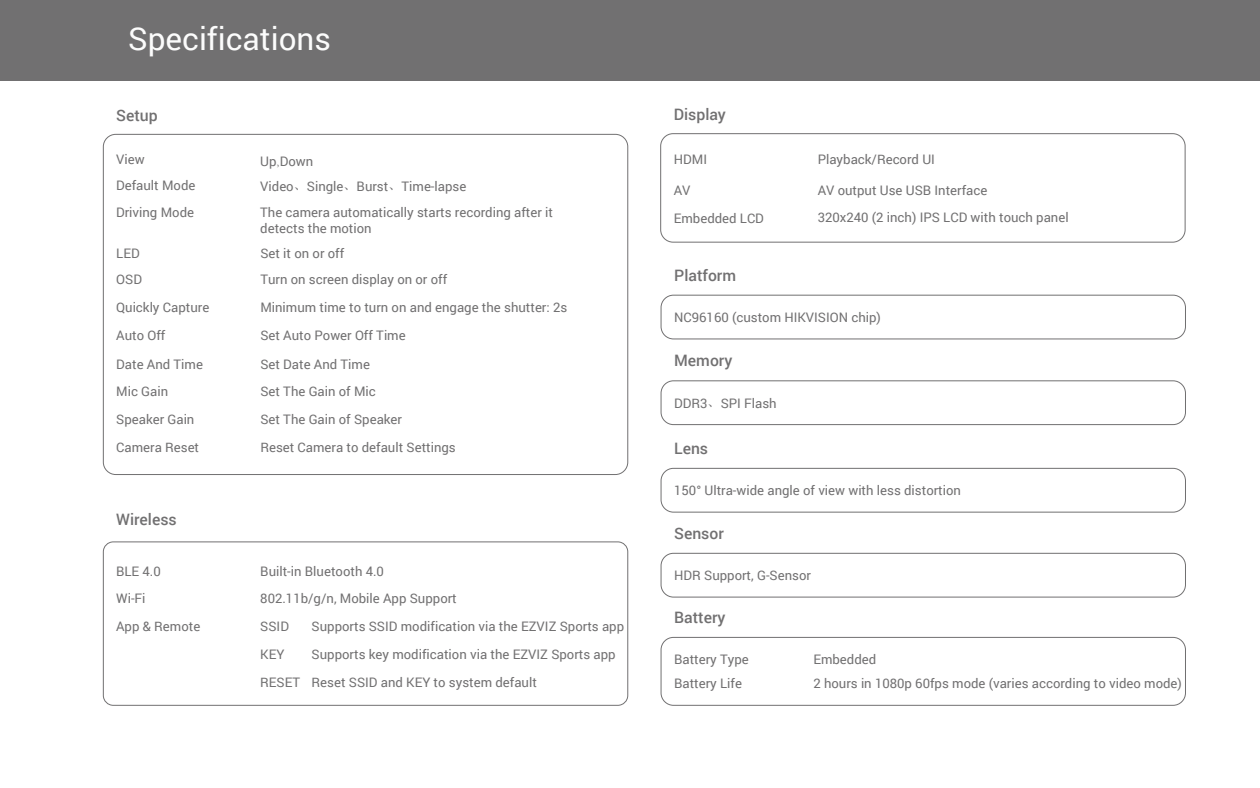
<style>
.page{position:relative;width:1260px;height:788px;background:#fff}
.page>*{position:absolute;margin:0;border:0;box-sizing:border-box;transform-origin:0 0}
.t1{font:31.5px "Roboto";color:#fcfcfc}
.t2{font:500 15.75px "Roboto";color:#717071}
.t3{font:13.12px/27.7px "Roboto";color:#717071}
.s1{font-family:"Adobe Song Std";font-weight:300}
</style>
<div class="page">
<div style="left:0;top:0;width:1260px;height:80px;background:#717071"></div>
<div style="left:103px;top:541px;width:525px;height:164px;border:1px solid #717071;border-radius:10px"></div>
<div style="left:660px;top:133px;width:526px;height:109px;border:1px solid #717071;border-radius:12px"></div>
<div style="left:661px;top:295px;width:525px;height:44px;border:1px solid #717071;border-radius:12px"></div>
<div style="left:661px;top:380px;width:525px;height:45px;border:1px solid #717071;border-radius:12px"></div>
<div style="left:661px;top:468px;width:525px;height:44px;border:1px solid #717071;border-radius:12px"></div>
<div style="left:661px;top:553px;width:525px;height:44px;border:1px solid #717071;border-radius:12px"></div>
<div style="left:661px;top:637px;width:525px;height:68px;border:1px solid #717071;border-radius:12px"></div>
<h1 class="t1" style="left:128px;top:16px;width:204px">Specifications</h1>
<p class="t2" style="left:116px;top:104px;width:43px">Setup</p>
<p class="t3" style="left:116px;top:145px;width:30px">View</p>
<p class="t3" style="left:260px;top:146px;width:54px">Up<span class="s1">,</span>Down</p>
<p class="t3" style="left:116px;top:171px;width:81px">Default Mode</p>
<p class="t3" style="left:260px;top:172px;width:208px">Video<span class="s1">、</span>Single<span class="s1">、</span>Burst<span class="s1">、</span>Time-lapse</p>
<p class="t3" style="left:116px;top:198px;width:79px">Driving Mode</p>
<p class="t3" style="left:260px;top:204px;width:294px;line-height:15.8px">The camera automatically starts recording after it detects the motion</p>
<p class="t3" style="left:116px;top:239px;width:25px">LED</p>
<p class="t3" style="left:260px;top:239px;width:85px">Set it on or off</p>
<p class="t3" style="left:116px;top:265px;width:27px">OSD</p>
<p class="t3" style="left:260px;top:265px;width:188px">Turn on screen display on or off</p>
<p class="t3" style="left:116px;top:293px;width:95px">Quickly Capture</p>
<p class="t3" style="left:260px;top:293px;width:308px">Minimum time to turn on and engage the shutter: 2s</p>
<p class="t3" style="left:116px;top:321px;width:51px">Auto Off</p>
<p class="t3" style="left:260px;top:321px;width:147px">Set Auto Power Off Time</p>
<p class="t3" style="left:116px;top:349px;width:88px">Date And Time</p>
<p class="t3" style="left:260px;top:349px;width:111px">Set Date And Time</p>
<p class="t3" style="left:116px;top:377px;width:53px">Mic Gain</p>
<p class="t3" style="left:260px;top:377px;width:117px">Set The Gain of Mic</p>
<p class="t3" style="left:116px;top:405px;width:80px">Speaker Gain</p>
<p class="t3" style="left:260px;top:405px;width:143px">Set The Gain of Speaker</p>
<p class="t3" style="left:116px;top:433px;width:84px">Camera Reset</p>
<p class="t3" style="left:260px;top:433px;width:197px">Reset Camera to default Settings</p>
<p class="t2" style="left:116px;top:508px;width:62px">Wireless</p>
<p class="t3" style="left:116px;top:556px;width:46px">BLE 4.0</p>
<p class="t3" style="left:260px;top:556px;width:125px">Built-in Bluetooth 4.0</p>
<p class="t3" style="left:116px;top:584px;width:86px;line-height:27.9px">Wi-Fi<br>App &amp; Remote</p>
<p class="t3" style="left:260px;top:584px;width:198px">802.11b/g/n, Mobile App Support</p>
<p class="t3" style="left:260px;top:612px;width:30px">SSID</p>
<p class="t3" style="left:312px;top:612px;width:314px">Supports SSID modification via the EZVIZ Sports app<br>Supports key modification via the EZVIZ Sports app<br>Reset SSID and KEY to system default</p>
<p class="t3" style="left:260px;top:639px;width:41px;line-height:27.9px">KEY<br>RESET</p>
<p class="t2" style="left:674px;top:103px;width:54px">Display</p>
<p class="t3" style="left:674px;top:145px;width:35px">HDMI</p>
<p class="t3" style="left:818px;top:145px;width:119px">Playback/Record UI</p>
<p class="t3" style="left:674px;top:176px;width:18px">AV</p>
<p class="t3" style="left:818px;top:175px;width:171px">AV output Use USB Interface</p>
<p class="t3" style="left:674px;top:204px;width:92px">Embedded LCD</p>
<p class="t3" style="left:818px;top:203px;width:252px">320x240 (2 inch) IPS LCD with touch panel</p>
<p class="t2" style="left:674px;top:264px;width:63px">Platform</p>
<p class="t3" style="left:674px;top:303px;width:208px">NC96160 (custom HIKVISION chip)</p>
<p class="t2" style="left:674px;top:350px;width:60px">Memory</p>
<p class="t3" style="left:674px;top:389px;width:104px">DDR3<span class="s1">、</span>SPI Flash</p>
<p class="t2" style="left:674px;top:437px;width:35px">Lens</p>
<p class="t3" style="left:674px;top:476px;width:288px">150° Ultra-wide angle of view with less distortion</p>
<p class="t2" style="left:674px;top:522px;width:51px">Sensor</p>
<p class="t3" style="left:674px;top:561px;width:138px">HDR Support, G-Sensor</p>
<p class="t2" style="left:674px;top:606px;width:53px">Battery</p>
<p class="t3" style="left:674px;top:645px;width:76px">Battery Type</p>
<p class="t3" style="left:813px;top:645px;width:64px">Embedded</p>
<p class="t3" style="left:674px;top:669px;width:69px">Battery Life</p>
<p class="t3" style="left:813px;top:669px;width:370px">2 hours in 1080p 60fps mode (varies according to video mode)</p>
</div>
